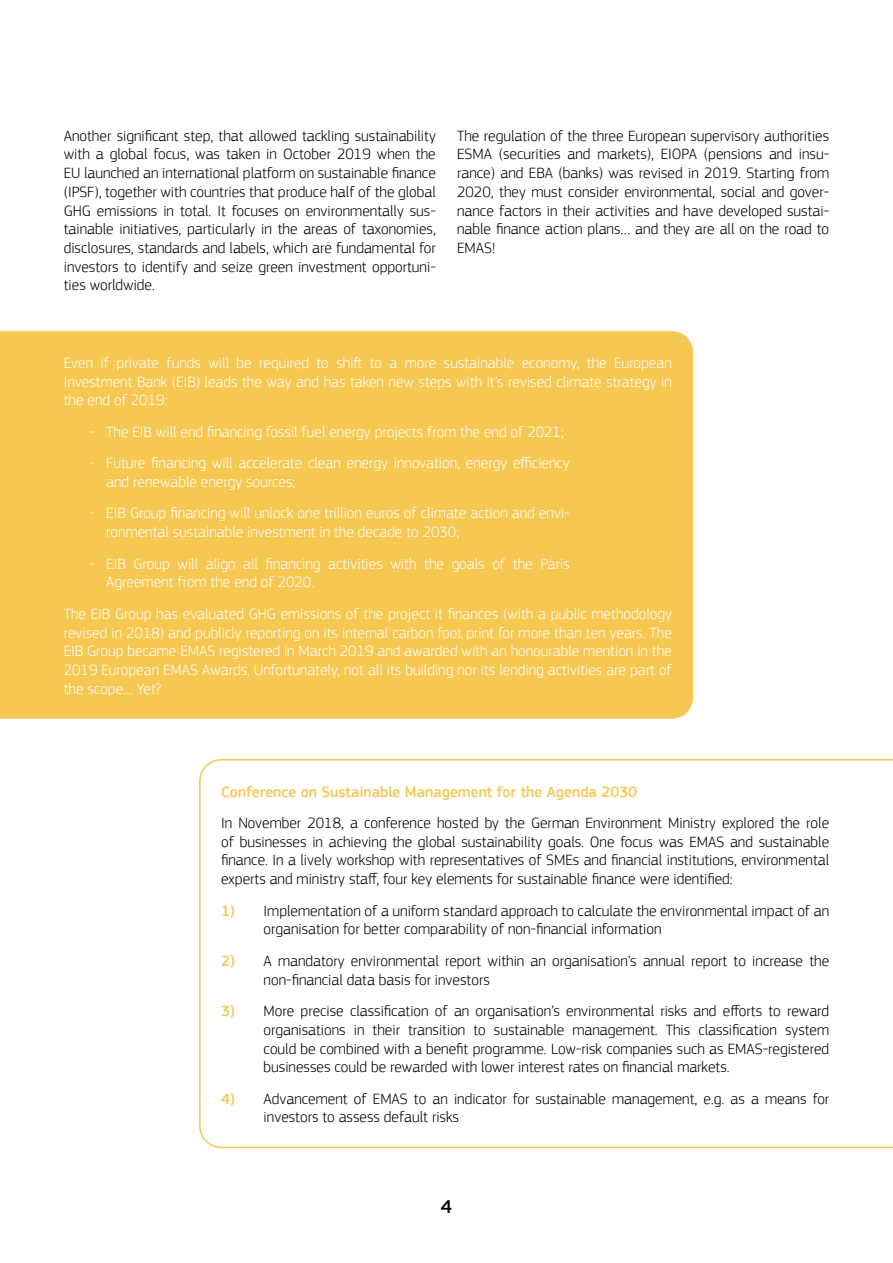
<style>
.page{position:relative;width:893px;height:1263px;background:#fff}
.page>*{position:absolute;margin:0;border:0;box-sizing:border-box;transform-origin:0 0}
.t1{font:500 19.5px "PF Square Sans Pro";color:#000}
.t2{font:300 15.6px/18.8px "PF Square Sans Pro";color:#000;text-align:justify}
.t3{font:300 15.6px/18.8px "PF Square Sans Pro";color:#fff}
.t4{font:500 15.6px "PF Square Sans Pro";color:#f6c751}
.s1{font-weight:500;color:#f6c751}
</style>
<div class="page">
<div style="left:0;top:331px;width:693px;height:388px;background:#f6c751"></div>
<svg style="left:199px;top:759px;width:694px;height:389px"></svg>
<p class="t2" style="left:64px;top:126px;width:374px">Another significant step, that allowed tackling sustainability with a global focus, was taken in October 2019 when the EU launched an international platform on sustainable finance (IPSF), together with countries that produce half of the global GHG emissions in total. It focuses on environmentally sus&shy;tainable initiatives, particularly in the areas of taxonomies, disclosures, standards and labels, which are fundamental for investors to identify and seize green investment opportuni&shy;ties worldwide.</p>
<p class="t2" style="left:457px;top:126px;width:374px">The regulation of the three European supervisory authorities ESMA (securities and markets), EIOPA (pensions and insu&shy;rance) and EBA (banks) was revised in 2019. Starting from 2020, they must consider environmental, social and gover&shy;nance factors in their activities and have developed sustai&shy;nable finance action plans… and they are all on the road to EMAS!</p>
<p class="t3" style="left:64px;top:353px;width:610px;text-align:justify">Even if private funds will be required to shift to a more sustainable economy, the European Investment Bank (EIB) leads the way and has taken new steps with it’s revised climate strategy in the end of 2019:</p>
<p class="t3" style="left:89px;top:422px;width:476px">- The EIB will end financing fossil fuel energy projects from the end of 2021;</p>
<p class="t3" style="left:106px;top:454px;width:465px;text-indent:-17px">- Future financing will accelerate clean energy innovation, energy efficiency and renewable energy sources;</p>
<p class="t3" style="left:106px;top:504px;width:465px;text-indent:-17px">- EIB Group financing will unlock one trillion euros of climate action and envi&shy;ronmental sustainable investment in the decade to 2030;</p>
<p class="t3" style="left:106px;top:554px;width:465px;text-indent:-17px">- EIB Group will align all financing activities with the goals of the Paris<br>Agreement from the end of 2020.</p>
<p class="t3" style="left:64px;top:604px;width:610px;text-align:justify">The EIB Group has evaluated GHG emissions of the project it finances (with a public methodology revised in 2018) and publicly reporting on its internal carbon foot print for more than ten years. The EIB Group became EMAS registered in March 2019 and awarded with an honourable mention in the 2019 European EMAS Awards. Unfortunately, not all its building nor its lending activities are part of the scope… Yet?</p>
<p class="t4" style="left:221px;top:782px;width:418px">Conference on Sustainable Management for the Agenda 2030</p>
<p class="t2" style="left:221px;top:813px;width:610px">In November 2018, a conference hosted by the German Environment Ministry explored the role of businesses in achieving the global sustainability goals. One focus was EMAS and sustainable finance. In a lively workshop with representatives of SMEs and financial institutions, environmental experts and ministry staff, four key elements for sustainable finance were identified:</p>
<p class="t2" style="left:264px;top:901px;width:567px;text-indent:-43px"><span class="s1">1)</span> Implementation of a uniform standard approach to calculate the environmental impact of an organisation for better comparability of non-financial information</p>
<p class="t2" style="left:264px;top:951px;width:567px;text-indent:-43px"><span class="s1">2)</span> A mandatory environmental report within an organisation’s annual report to increase the non-financial data basis for investors</p>
<p class="t2" style="left:264px;top:1001px;width:567px;text-indent:-43px"><span class="s1">3)</span> More precise classification of an organisation’s environmental risks and efforts to reward organisations in their transition to sustainable management. This classification system could be combined with a benefit programme. Low-risk companies such as EMAS-registered businesses could be rewarded with lower interest rates on financial markets.</p>
<p class="t2" style="left:264px;top:1089px;width:567px;text-indent:-43px"><span class="s1">4)</span> Advancement of EMAS to an indicator for sustainable management, e.g. as a means for investors to assess default risks</p>
<p class="t1" style="left:441px;top:1195px;width:13px">4</p>
</div>
